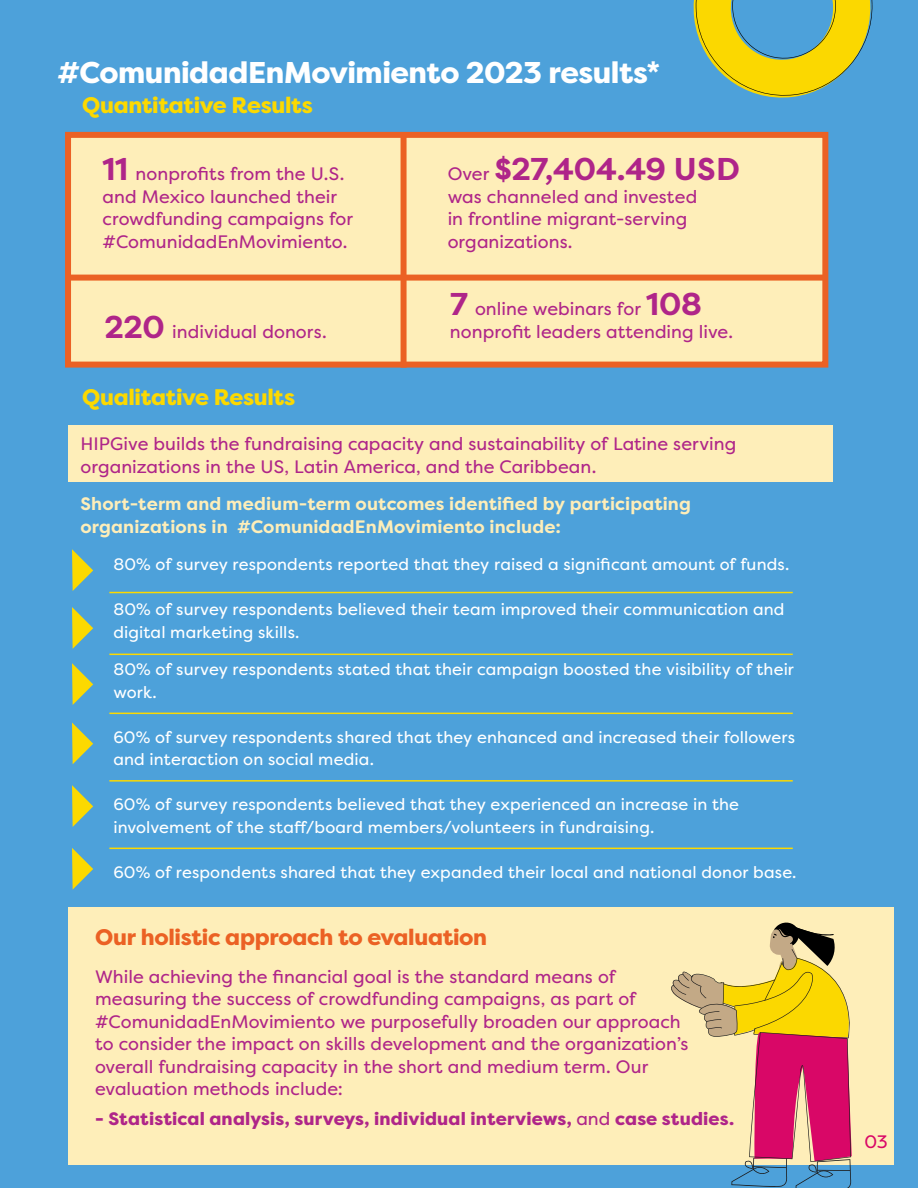
<style>
.page{position:relative;width:918px;height:1188px;background:#4da1da}
.page>*{position:absolute;margin:0;border:0;box-sizing:border-box;transform-origin:0 0}
.t1{font:700 31.5px "Filson Pro";letter-spacing:-.005em;color:#af2589}
.t2{font:800 30px "Filson Pro";letter-spacing:-.015em;color:#fff}
.t3{font:800 22.5px "Filson Pro";letter-spacing:-.015em;color:#fcd900}
.t4{font:800 22.5px "Filson Pro";letter-spacing:-.015em;color:#eb6124}
.t5{font:18px/22.5px "Filson Pro";letter-spacing:.005em;color:#af2589}
.t6{font:700 18px/22.5px "Filson Pro";letter-spacing:.01em;color:#feeeb9}
.t7{font:800 18px "Filson Pro";letter-spacing:.01em;color:#af2589}
.t8{font:18px "Filson Pro";color:#d90767}
.t9{font:16.5px/22.5px "Filson Pro";letter-spacing:.01em;color:#fff}
.s1{font-weight:700;font-size:31.5px}
.s2{font-weight:400;font-size:18px}
.s3{font-weight:400}
</style>
<div class="page">
<div style="left:68px;top:908px;width:825px;height:257px;background:#feeeb9"></div>
<svg style="left:72px;top:549px;width:21px;height:42px"></svg>
<svg style="left:72px;top:607px;width:21px;height:42px"></svg>
<svg style="left:72px;top:663px;width:21px;height:42px"></svg>
<svg style="left:72px;top:723px;width:21px;height:41px"></svg>
<svg style="left:72px;top:785px;width:21px;height:42px"></svg>
<svg style="left:72px;top:848px;width:21px;height:42px"></svg>
<hr style="left:109px;top:592px;width:684px;height:1px;background:#fcd900">
<hr style="left:109px;top:654px;width:684px;height:1px;background:#fcd900">
<hr style="left:109px;top:713px;width:684px;height:1px;background:#fcd900">
<hr style="left:109px;top:780px;width:684px;height:2px;background:#fcd900">
<hr style="left:109px;top:848px;width:684px;height:1px;background:#fcd900">
<div style="left:68px;top:425px;width:765px;height:57px;background:#feeeb9"></div>
<div style="left:65px;top:132px;width:763px;height:236px;background:#feeeb9;border:6px solid #eb6124"></div>
<div style="left:401px;top:136px;width:6px;height:232px;background:#eb6124"></div>
<div style="left:70px;top:275px;width:753px;height:6px;background:#eb6124"></div>
<svg style="left:693px;top:0;width:180px;height:98px"></svg>
<svg style="left:671px;top:922px;width:181px;height:266px"></svg>
<h2 class="t2" style="left:57px;top:53px;width:605px">#ComunidadEnMovimiento 2023 results*</h2>
<p class="t3" style="left:82px;top:91px;width:232px">Quantitative Results</p>
<p class="t5" style="left:103px;top:162px;width:252px"><span class="s1">11</span> nonprofits from the U.S. and Mexico launched their crowdfunding campaigns for #ComunidadEnMovimiento.</p>
<p class="t5" style="left:105px;top:320px;width:224px"><span class="s1">220</span> individual donors.</p>
<h1 class="t1" style="left:448px;top:149px;width:294px"><span class="s2">Over</span> $27,404.49 USD</h1>
<p class="t5" style="left:448px;top:185px;width:251px">was channeled and invested in frontline migrant-serving organizations.</p>
<p class="t5" style="left:450px;top:297px;width:285px"><span class="s1">7</span> online webinars for <span class="s1">108 </span>nonprofit leaders attending live.</p>
<p class="t3" style="left:82px;top:383px;width:215px">Qualitative Results</p>
<p class="t5" style="left:80px;top:432px;width:657px">HIPGive builds the fundraising capacity and sustainability of Latine serving organizations in the US, Latin America, and the Caribbean.</p>
<p class="t6" style="left:80px;top:493px;width:612px">Short-term and medium-term outcomes identified by participating organizations in #ComunidadEnMovimiento include:</p>
<p class="t9" style="left:113px;top:553px;width:678px">80% of survey respondents reported that they raised a significant amount of funds.</p>
<p class="t9" style="left:113px;top:598px;width:673px">80% of survey respondents believed their team improved their communication and digital marketing skills.</p>
<p class="t9" style="left:113px;top:658px;width:682px">80% of survey respondents stated that their campaign boosted the visibility of their work.</p>
<p class="t9" style="left:113px;top:725px;width:683px">60% of survey respondents shared that they enhanced and increased their followers and interaction on social media.</p>
<p class="t9" style="left:113px;top:793px;width:627px">60% of survey respondents believed that they experienced an increase in the involvement of the staff/board members/volunteers in fundraising.</p>
<p class="t9" style="left:113px;top:860px;width:685px">60% of respondents shared that they expanded their local and national donor base.</p>
<p class="t4" style="left:95px;top:923px;width:394px">Our holistic approach to evaluation</p>
<p class="t5" style="left:95px;top:965px;width:595px">While achieving the financial goal is the standard means of measuring the success of crowdfunding campaigns, as part of #ComunidadEnMovimiento we purposefully broaden our approach to consider the impact on skills development and the organization’s overall fundraising capacity in the short and medium term. Our evaluation methods include:</p>
<p class="t7" style="left:95px;top:1108px;width:641px">- Statistical analysis, surveys, individual interviews, <span class="s3">and</span> case studies.</p>
<p class="t8" style="left:865px;top:1129px;width:25px">03</p>
</div>
